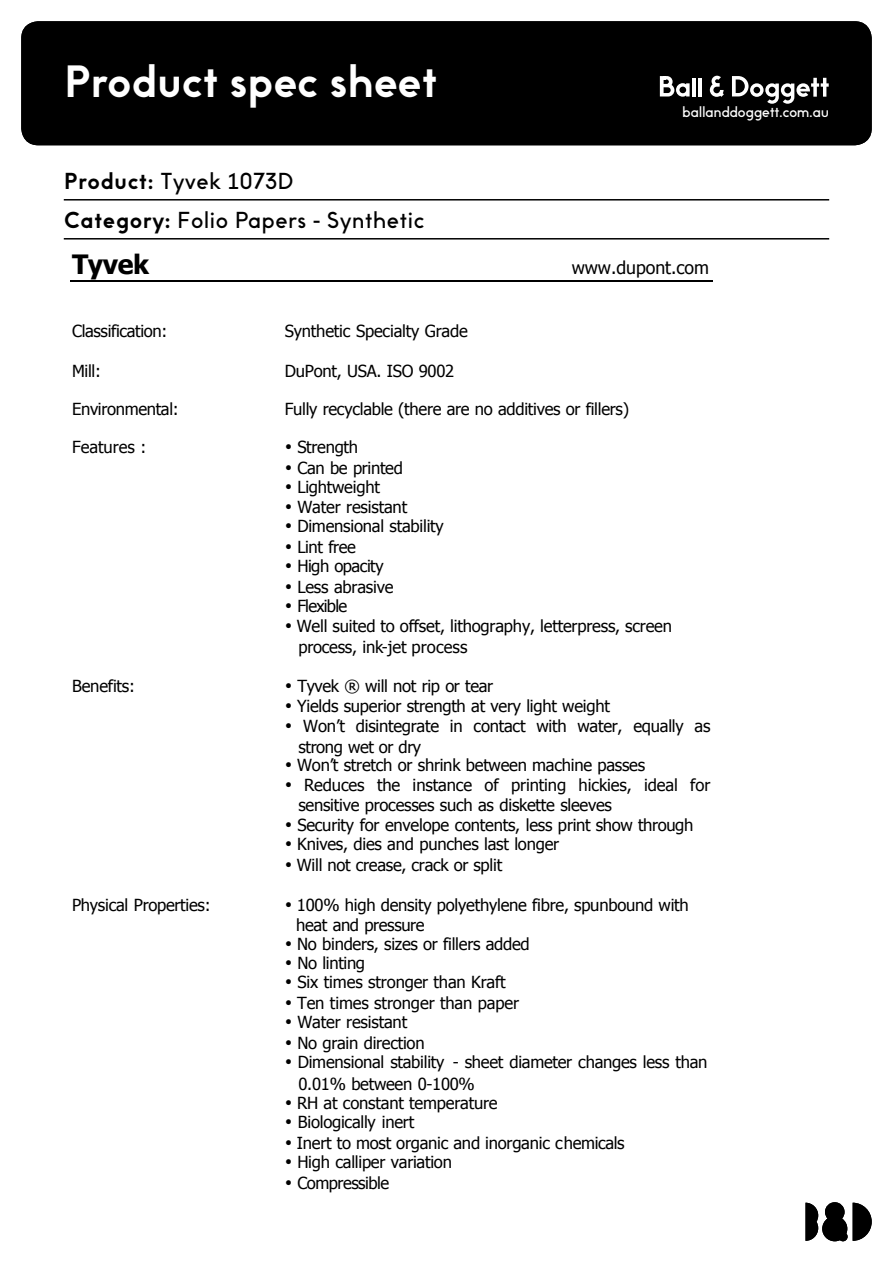
<style>
.page{position:relative;width:893px;height:1263px;background:#fff}
.page>*{position:absolute;margin:0;border:0;box-sizing:border-box;transform-origin:0 0}
.t1{font:700 41.1px "Futwora Pro";letter-spacing:-.03em;color:#fff}
.t2{font:700 26.55px "Tahoma";letter-spacing:-.015em;color:#000}
.t3{font:21px/39px "Futwora Pro";color:#000}
.t4{font:17.7px "Tahoma";color:#000}
.t5{font:16.65px/20.5px "Tahoma";letter-spacing:-.015em;color:#000}
.t6{font:16.65px "Tahoma";letter-spacing:-.045em;color:#000}
.t7{font:13.5px "Futwora Pro";letter-spacing:-.03em;color:#fff}
.s1{font-weight:700}
</style>
<div class="page">
<div style="left:21px;top:21px;width:851px;height:124px;background:#000;border-radius:17px"></div>
<hr style="left:692px;top:78px;width:4px;height:18px;background:#fff">
<hr style="left:698px;top:78px;width:4px;height:18px;background:#fff">
<svg style="left:732px;top:76px;width:97px;height:28px"></svg>
<svg style="left:710px;top:76px;width:14px;height:21px"></svg>
<svg style="left:660px;top:76px;width:30px;height:21px"></svg>
<svg style="left:805px;top:1202px;width:67px;height:39px"></svg>
<hr style="left:64px;top:199px;width:765px;height:2px;background:#000">
<hr style="left:64px;top:238px;width:765px;height:2px;background:#000">
<hr style="left:70px;top:281px;width:642px;height:1px;background:#000">
<h1 class="t1" style="left:64px;top:51px;width:376px">Product spec sheet</h1>
<p class="t7" style="left:682px;top:102px;width:149px">ballanddoggett.com.au</p>
<p class="t3" style="left:64px;top:161px;width:363px"><span class="s1">Product:</span> Tyvek 1073D<br><span class="s1">Category:</span> Folio Papers - Synthetic</p>
<h2 class="t2" style="left:72px;top:245px;width:79px">Tyvek</h2>
<p class="t4" style="left:572px;top:255px;width:139px">www.dupont.com</p>
<p class="t5" style="left:72px;top:319px;width:97px">Classification:</p>
<p class="t5" style="left:285px;top:319px;width:185px">Synthetic Specialty Grade</p>
<p class="t5" style="left:72px;top:359px;width:30px">Mill:</p>
<p class="t5" style="left:285px;top:359px;width:171px">DuPont, USA. ISO 9002</p>
<p class="t5" style="left:72px;top:398px;width:108px">Environmental:</p>
<p class="t5" style="left:285px;top:398px;width:346px">Fully recyclable (there are no additives or fillers)</p>
<p class="t5" style="left:72px;top:436px;width:76px">Features :</p>
<p class="t5" style="left:285px;top:436px;width:75px">• Strength</p>
<p class="t5" style="left:285px;top:457px;width:120px">• Can be printed</p>
<p class="t5" style="left:285px;top:476px;width:97px">• Lightweight</p>
<p class="t5" style="left:285px;top:496px;width:124px">• Water resistant</p>
<p class="t5" style="left:285px;top:515px;width:161px">• Dimensional stability</p>
<p class="t5" style="left:285px;top:536px;width:73px">• Lint free</p>
<p class="t5" style="left:285px;top:555px;width:100px">• High opacity</p>
<p class="t5" style="left:285px;top:576px;width:110px">• Less abrasive</p>
<p class="t6" style="left:285px;top:595px;width:64px">• Flexible</p>
<p class="t5" style="left:298px;top:614px;width:375px;line-height:21.8px;text-indent:-14px">• Well suited to offset, lithography, letterpress, screen process, ink-jet process</p>
<p class="t5" style="left:72px;top:675px;width:64px">Benefits:</p>
<p class="t5" style="left:285px;top:675px;width:210px">• Tyvek ® will not rip or tear</p>
<p class="t5" style="left:285px;top:695px;width:327px">• Yields superior strength at very light weight</p>
<p class="t5" style="left:298px;top:715px;width:414px;text-indent:-14px">• Won’t disintegrate in contact with water, equally as strong wet or dry</p>
<p class="t5" style="left:285px;top:754px;width:362px">• Won’t stretch or shrink between machine passes</p>
<p class="t5" style="left:298px;top:773px;width:413px;text-indent:-14px">• Reduces the instance of printing hickies, ideal for sensitive processes such as diskette sleeves</p>
<p class="t5" style="left:285px;top:813px;width:410px">• Security for envelope contents, less print show through</p>
<p class="t5" style="left:285px;top:833px;width:276px">• Knives, dies and punches last longer</p>
<p class="t5" style="left:285px;top:853px;width:219px">• Will not crease, crack or split</p>
<p class="t5" style="left:72px;top:893px;width:140px">Physical Properties:</p>
<p class="t5" style="left:296px;top:893px;width:394px;text-indent:-11px">• 100% high density polyethylene fibre, spunbound with heat and pressure</p>
<p class="t5" style="left:285px;top:932px;width:246px">• No binders, sizes or fillers added</p>
<p class="t5" style="left:285px;top:952px;width:82px">• No linting</p>
<p class="t5" style="left:285px;top:971px;width:222px">• Six times stronger than Kraft</p>
<p class="t5" style="left:285px;top:992px;width:236px">• Ten times stronger than paper</p>
<p class="t5" style="left:285px;top:1011px;width:124px">• Water resistant</p>
<p class="t5" style="left:285px;top:1032px;width:141px">• No grain direction</p>
<p class="t5" style="left:298px;top:1051px;width:410px;line-height:21.8px;text-indent:-14px">• Dimensional stability - sheet diameter changes less than<br>0.01% between 0-100%</p>
<p class="t5" style="left:285px;top:1091px;width:214px">• RH at constant temperature</p>
<p class="t5" style="left:285px;top:1111px;width:131px">• Biologically inert</p>
<p class="t5" style="left:285px;top:1131px;width:341px">• Inert to most organic and inorganic chemicals</p>
<p class="t5" style="left:285px;top:1151px;width:169px">• High calliper variation</p>
<p class="t5" style="left:285px;top:1171px;width:106px">• Compressible</p>
</div>
